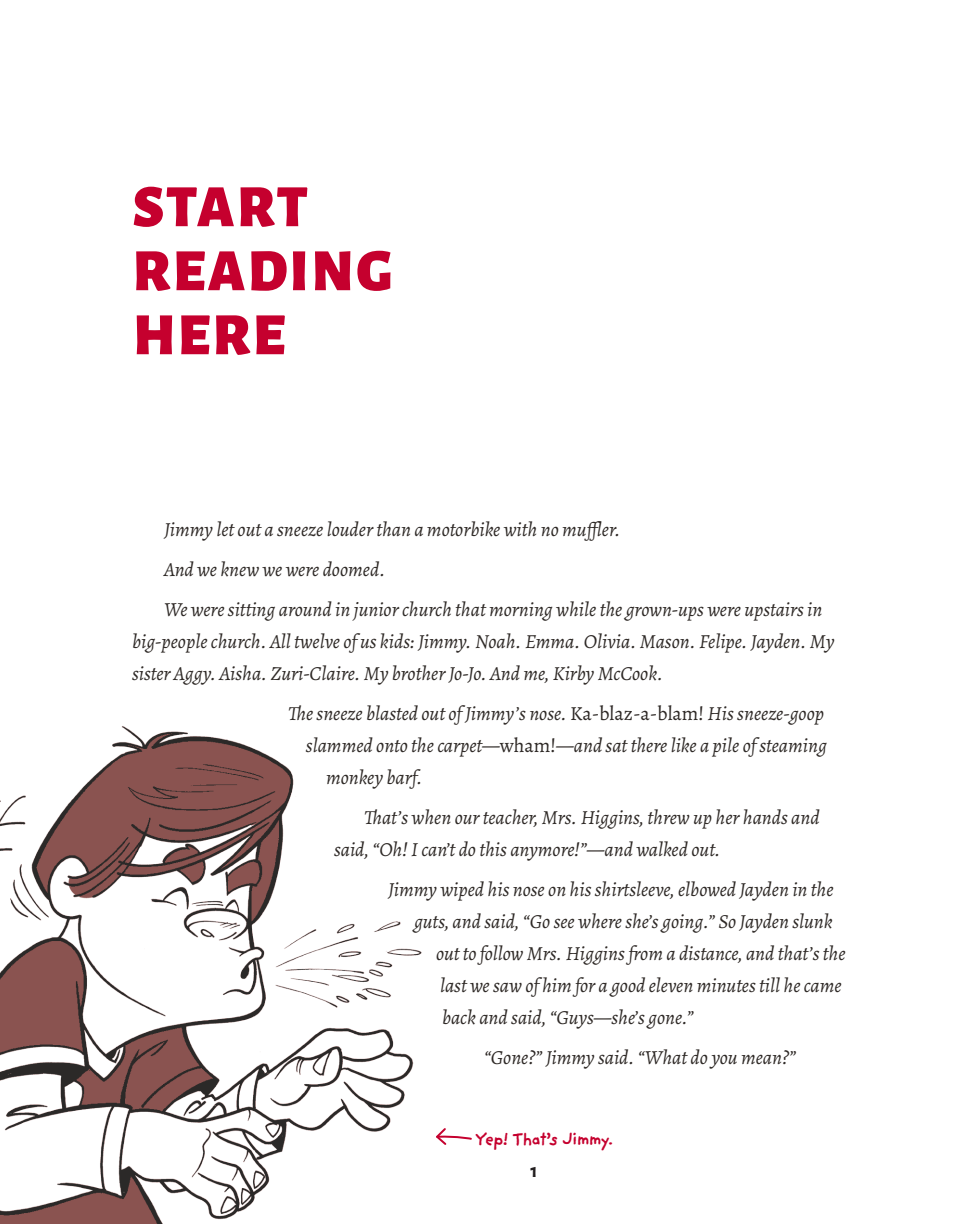
<style>
.page{position:relative;width:954px;height:1224px;background:#fff}
.page>*{position:absolute;margin:0;border:0;box-sizing:border-box;transform-origin:0 0}
.t1{font:900 60px/64px "Alegreya Sans";letter-spacing:.04em;color:#c5002e}
.t2{font:italic 20px/40px "Alegreya";color:#2e2926}
.t3{font:700 20px "Alegreya Sans";color:#231f20}
.t4{font:700 18px "Providence Sans Pro";letter-spacing:-.09em;color:#c5002e}
.s1{font-style:normal}
</style>
<div class="page">
<img style="left:0;top:726px;width:422px;height:498px">
<svg style="left:436px;top:1128px;width:36px;height:17px"></svg>
<h1 class="t1" style="left:133px;top:170px;width:261px">START<br>READING<br>HERE</h1>
<p class="t2" style="left:164px;top:509px;width:660px">Jimmy let out a sneeze louder than a motorbike with no muffler.<br>And we knew we were doomed.<br>We were sitting around in junior church that morning while the grown-ups were upstairs in</p>
<p class="t2" style="left:132px;top:625px;width:704px;line-height:32px">big-people church. All twelve of us kids: Jimmy. Noah. Emma. Olivia. Mason. Felipe. Jayden. My sister Aggy. Aisha. Zuri-Claire. My brother Jo-Jo. And me, Kirby McCook.</p>
<p class="t2" style="left:288px;top:693px;width:538px">The sneeze blasted out of Jimmy’s nose. <span class="s1">Ka-blaz-a-blam!</span> His sneeze-goop</p>
<p class="t2" style="left:306px;top:725px;width:522px">slammed onto the carpet—<span class="s1">wham!</span>—and sat there like a pile of steaming</p>
<p class="t2" style="left:326px;top:757px;width:98px">monkey barf.</p>
<p class="t2" style="left:334px;top:801px;width:487px;line-height:32px;text-indent:30px">That’s when our teacher, Mrs. Higgins, threw up her hands and said, “Oh! I can’t do this anymore!”—and walked out.</p>
<p class="t2" style="left:388px;top:869px;width:447px">Jimmy wiped his nose on his shirtsleeve, elbowed Jayden in the</p>
<p class="t2" style="left:414px;top:901px;width:420px">guts, and said, “Go see where she’s going.” So Jayden slunk</p>
<p class="t2" style="left:436px;top:933px;width:411px">out to follow Mrs. Higgins from a distance, and that’s the</p>
<p class="t2" style="left:440px;top:965px;width:403px">last we saw of him for a good eleven minutes till he came</p>
<p class="t2" style="left:442px;top:997px;width:253px">back and said, “Guys—she’s gone.”</p>
<p class="t2" style="left:484px;top:1037px;width:313px">“Gone?” Jimmy said. “What do you mean?”</p>
<p class="t4" style="left:475px;top:1129px;width:140px">Yep! That’s Jimmy.</p>
<p class="t3" style="left:530px;top:1156px;width:9px">1</p>
</div>
